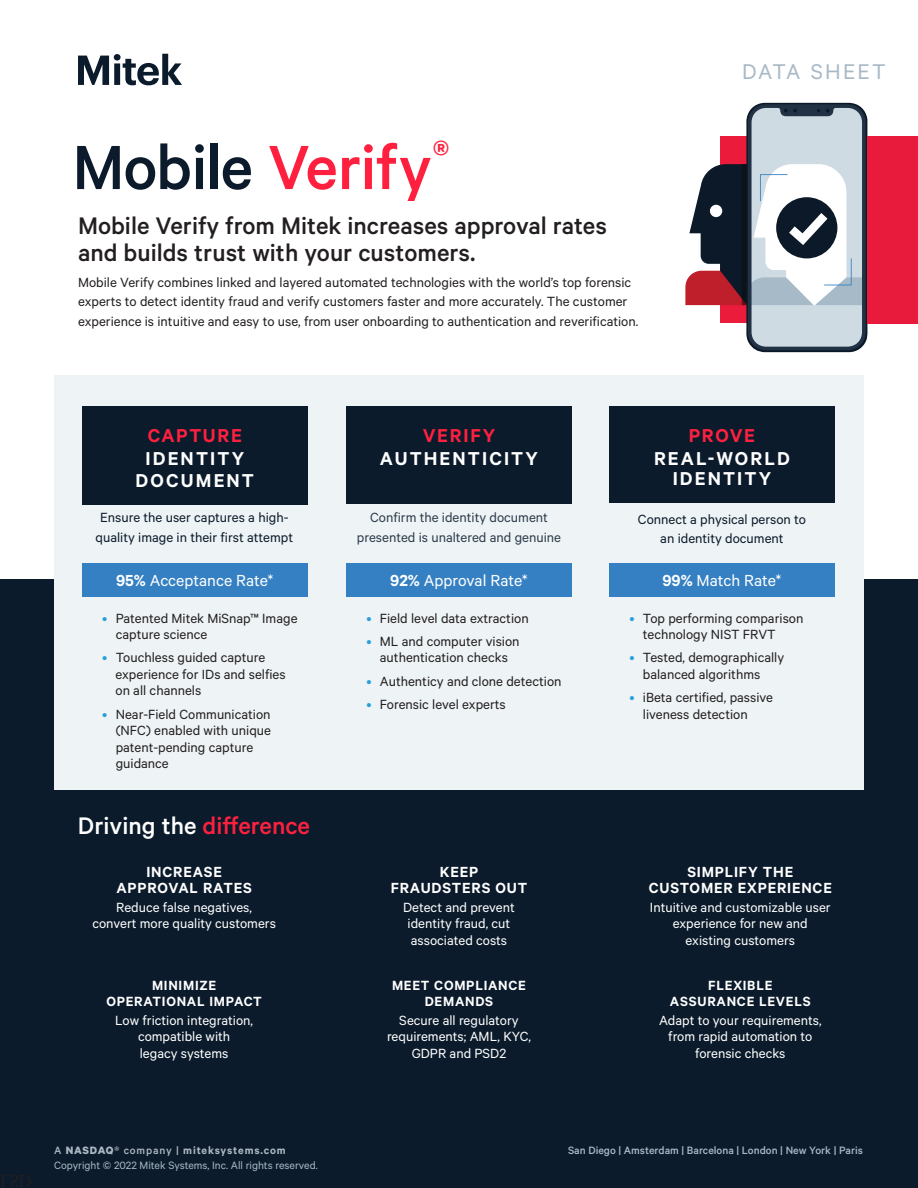
<style>
.page{position:relative;width:918px;height:1188px;background:#fff}
.page>*{position:absolute;margin:0;border:0;box-sizing:border-box;transform-origin:0 0}
.t1{font:500 70.2px "Calibre";letter-spacing:-.015em;color:#0b1b2b}
.t2{font:500 27px/27px "Calibre";color:#231f20}
.t3{font:500 27px "Calibre";color:#fff}
.t4{font:24px "Calibre";letter-spacing:.085em;color:#a8b9c6}
.Subhead_CAPS{font:600 21px/19.5px "Calibre";letter-spacing:.1em;color:#fff;text-align:center}
.t5{font:600 21px "Calibre";letter-spacing:.075em;color:#ff203f}
.t6{font:18px "Calibre";color:#fff}
.Subhead_CAPS-2{font:600 16.5px/16.5px "Calibre";letter-spacing:.05em;color:#fff;text-align:center}
.t7{font:15px/16.5px "Calibre";color:#231f20}
.t8{font:15px/16.5px "Calibre";color:#fff;text-align:center}
.t9{font:15px/19.5px "Calibre";color:#0b1b2b;text-align:center}
.t10{font:600 15px/16.5px "Calibre";letter-spacing:.05em;color:#fff;text-align:center}
.t11{font:15px/19.5px "Calibre";color:#2d3c4a;text-align:center}
.t12{font:12px "Calibre";color:#a6bac4}
.t13{font:500 12px "Calibre";color:#a8b9c6}
.t14{font:600 12px "Calibre";letter-spacing:.07em;color:#a8b9c6}
.s1{color:#ff203f}
.s2{font-weight:600}
.s3{color:#289fd9}
.s4{font-weight:500}
.s5{font-weight:700}
</style>
<div class="page">
<div style="left:0;top:580px;width:918px;height:608px;background:#0b1b2b"></div>
<svg style="left:78px;top:54px;width:104px;height:31px"></svg>
<svg style="left:685px;top:103px;width:182px;height:249px"></svg>
<div style="left:54px;top:375px;width:810px;height:414px;background:#eef3f6"></div>
<div style="left:82px;top:406px;width:226px;height:98px;background:#0b1b2b"></div>
<div style="left:82px;top:563px;width:226px;height:34px;background:#3580c3"></div>
<div style="left:609px;top:406px;width:226px;height:97px;background:#0b1b2b"></div>
<div style="left:609px;top:563px;width:226px;height:34px;background:#3580c3"></div>
<div style="left:346px;top:406px;width:226px;height:97px;background:#0b1b2b"></div>
<div style="left:346px;top:563px;width:226px;height:34px;background:#3580c3"></div>
<div style="left:868px;top:136px;width:50px;height:187px;background:#e91b3c"></div>
<h1 class="t1" style="left:72px;top:126px;width:379px">Mobile <span class="s1">Verify</span><sup>®</sup></h1>
<h3 class="t2" style="left:78px;top:211px;width:530px">Mobile Verify from Mitek increases approval rates and builds trust with your customers.</h3>
<p class="t7" style="left:78px;top:272px;width:562px;line-height:19.5px">Mobile Verify combines linked and layered automated technologies with the world’s top forensic experts to detect identity fraud and verify customers faster and more accurately. The customer experience is intuitive and easy to use, from user onboarding to authentication and reverification.</p>
<h2 class="t4" style="left:742px;top:58px;width:145px">DATA SHEET</h2>
<p class="t5" style="left:148px;top:423px;width:96px">CAPTURE</p>
<p class="Subhead_CAPS" style="left:146px;top:448px;width:100px">IDENTITY</p>
<p class="Subhead_CAPS" style="left:136px;top:470px;width:120px">DOCUMENT</p>
<p class="t5" style="left:423px;top:423px;width:74px">VERIFY</p>
<p class="Subhead_CAPS" style="left:380px;top:448px;width:160px">AUTHENTICITY</p>
<p class="t5" style="left:689px;top:423px;width:68px">PROVE</p>
<p class="Subhead_CAPS" style="left:654px;top:448px;width:137px">REAL-WORLD<br>IDENTITY</p>
<p class="t11" style="left:357px;top:507px;width:206px">Confirm the identity document presented is unaltered and genuine</p>
<p class="t9" style="left:96px;top:507px;width:199px">Ensure the user captures a high&shy;quality image in their first attempt</p>
<p class="t9" style="left:638px;top:509px;width:170px">Connect a physical person to an identity document</p>
<p class="t6" style="left:116px;top:570px;width:159px"><span class="s2">95%</span> Acceptance Rate*</p>
<p class="t7" style="left:116px;top:609px;width:183px;text-indent:-14px"><span class="s3">•</span> Patented Mitek MiSnap™ Image capture science</p>
<p class="t7" style="left:116px;top:649px;width:172px;text-indent:-13px"><span class="s3">•</span> Touchless guided capture experience for IDs and selfies on all channels</p>
<p class="t7" style="left:116px;top:705px;width:157px;text-indent:-14px"><span class="s3">•</span> Near-Field Communication (NFC) enabled with unique patent-pending capture guidance</p>
<h3 class="t3" style="left:78px;top:809px;width:234px">Driving the <span class="s1">difference</span></h3>
<p class="Subhead_CAPS-2" style="left:116px;top:863px;width:137px">INCREASE<br>APPROVAL RATES</p>
<p class="t8" style="left:92px;top:898px;width:185px">Reduce false negatives, convert more quality customers</p>
<p class="t10" style="left:106px;top:976px;width:157px">MINIMIZE<br>OPERATIONAL IMPACT</p>
<p class="t8" style="left:115px;top:1011px;width:139px">Low friction integration, compatible with<br>legacy systems</p>
<p class="t6" style="left:390px;top:570px;width:139px"><span class="s2">92%</span> Approval Rate*</p>
<p class="t7" style="left:366px;top:609px;width:164px"><span class="s3">•</span> Field level data extraction</p>
<p class="t7" style="left:366px;top:632px;width:155px;text-align:center"><span class="s3">•</span> ML and computer vision authentication checks</p>
<p class="t7" style="left:366px;top:672px;width:197px"><span class="s3">•</span> Authenticy and clone detection</p>
<p class="t7" style="left:366px;top:695px;width:141px"><span class="s3">•</span> Forensic level experts</p>
<p class="Subhead_CAPS-2" style="left:391px;top:863px;width:138px">KEEP<br>FRAUDSTERS OUT</p>
<p class="t8" style="left:403px;top:898px;width:113px">Detect and prevent identity fraud, cut associated costs</p>
<p class="t10" style="left:392px;top:976px;width:135px">MEET COMPLIANCE<br>DEMANDS</p>
<p class="t8" style="left:387px;top:1011px;width:145px">Secure all regulatory requirements; AML, KYC,<br>GDPR and PSD2</p>
<p class="t6" style="left:662px;top:570px;width:121px"><span class="s2">99%</span> Match Rate*</p>
<p class="t7" style="left:643px;top:609px;width:162px;text-indent:-14px"><span class="s3">•</span> Top performing comparison technology NIST FRVT</p>
<p class="t7" style="left:643px;top:649px;width:143px;text-indent:-14px"><span class="s3">•</span> Tested, demographically balanced algorithms</p>
<p class="t7" style="left:643px;top:689px;width:132px;text-indent:-14px"><span class="s3">•</span> iBeta certified, passive liveness detection</p>
<p class="Subhead_CAPS-2" style="left:649px;top:863px;width:185px">SIMPLIFY THE<br>CUSTOMER EXPERIENCE</p>
<p class="t8" style="left:650px;top:898px;width:182px">Intuitive and customizable user experience for new and existing customers</p>
<p class="t10" style="left:670px;top:976px;width:142px">FLEXIBLE<br>ASSURANCE LEVELS</p>
<p class="t8" style="left:659px;top:1011px;width:164px">Adapt to your requirements, from rapid automation to forensic checks</p>
<p class="t14" style="left:54px;top:1143px;width:233px"><span class="s4">A</span> <span class="s5">NASDAQ</span><span class="s4">® company |</span> miteksystems.com</p>
<p class="t13" style="left:568px;top:1143px;width:296px">San Diego | Amsterdam | Barcelona | London | New York | Paris</p>
<p class="t12" style="left:54px;top:1158px;width:265px">Copyright © 2022 Mitek Systems, Inc. All rights reserved.</p>
</div>
